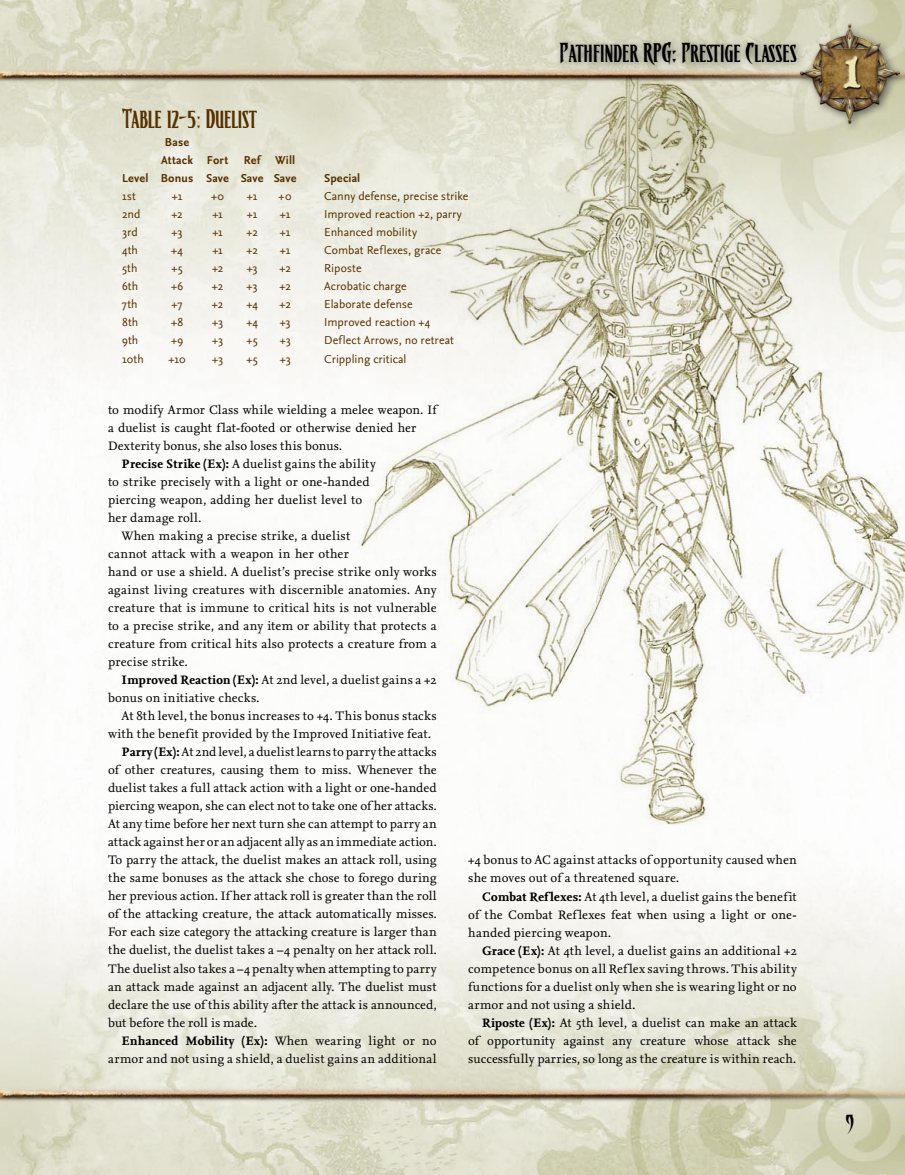
<style>
.page{position:relative;width:905px;height:1175px;background:#fff}
.page>*{position:absolute;margin:0;border:0;box-sizing:border-box;transform-origin:0 0}
.t1{font:45px "Blackmoor Plain";color:#ece5b2}
.t2{font:24px "CC Treacherous Corners";color:#000}
.t3{font:24px "CC Treacherous Corners";letter-spacing:-.01em;color:#563100}
.t4{font:24px "CC Treacherous Curves";color:#000}
.t5{font:12.75px/18px "Nexus Serif OT";letter-spacing:.015em;color:#000;text-align:justify}
.t6{font:700 12.75px "Nexus Serif OT";letter-spacing:.02em;color:#000}
.t7{font:12px "Nexus Sans OT";letter-spacing:.005em;color:#563100}
.t8{font:700 12px/18px "Nexus Sans OT";letter-spacing:.01em;color:#563100}
.s1{font-family:"CC Treacherous Curves"}
.s2{font-weight:700}
.s3{font-weight:400}
</style>
<div class="page">
<img style="left:0;top:0;width:904px;height:1174px">
<img style="left:0;top:1073px;width:904px;height:40px">
<img style="left:0;top:54px;width:794px;height:40px">
<div style="left:794px;top:18px;width:110px;height:115px;background:#000;opacity:.55"></div>
<img style="left:798px;top:23px;width:101px;height:53px">
<img style="left:355px;top:76px;width:549px;height:757px">
<div style="left:553px;top:36px;width:252px;height:38px;background:#000;opacity:.45"></div>
<div style="left:838px;top:50px;width:30px;height:47px;background:#000;opacity:.45"></div>
<div style="left:842px;top:56px;width:20px;height:33px;background:#fff;opacity:.75"></div>
<div style="left:842px;top:57px;width:20px;height:34px;background:#000;opacity:.75"></div>
<h2 class="t3" style="left:122px;top:107px;width:136px">Table 12–5: Duelist</h2>
<p class="t8" style="left:161px;top:133px;width:69px;text-indent:4px">Base<br>Attack Fort</p>
<p class="t8" style="left:122px;top:151px;width:176px;text-align:right">Ref Will<br>Level Bonus Save Save Save</p>
<p class="t8" style="left:324px;top:169px;width:38px">Special</p>
<p class="t7" style="left:122px;top:189px;width:15px">1st</p>
<p class="t7" style="left:172px;top:189px;width:12px">+1</p>
<p class="t7" style="left:211px;top:189px;width:14px">+0</p>
<p class="t7" style="left:247px;top:189px;width:12px">+1</p>
<p class="t7" style="left:279px;top:189px;width:14px">+0</p>
<p class="t7" style="left:324px;top:189px;width:146px">Canny defense, precise strike</p>
<p class="t7" style="left:122px;top:207px;width:20px">2nd</p>
<p class="t7" style="left:171px;top:207px;width:13px">+2</p>
<p class="t7" style="left:212px;top:207px;width:12px">+1</p>
<p class="t7" style="left:247px;top:207px;width:12px">+1</p>
<p class="t7" style="left:280px;top:207px;width:12px">+1</p>
<p class="t7" style="left:324px;top:207px;width:139px">Improved reaction +2, parry</p>
<p class="t7" style="left:122px;top:225px;width:17px">3rd</p>
<p class="t7" style="left:172px;top:225px;width:13px">+3</p>
<p class="t7" style="left:212px;top:225px;width:12px">+1</p>
<p class="t7" style="left:246px;top:225px;width:13px">+2</p>
<p class="t7" style="left:280px;top:225px;width:12px">+1</p>
<p class="t7" style="left:324px;top:225px;width:94px">Enhanced mobility</p>
<p class="t7" style="left:122px;top:243px;width:17px">4th</p>
<p class="t7" style="left:171px;top:243px;width:13px">+4</p>
<p class="t7" style="left:212px;top:243px;width:12px">+1</p>
<p class="t7" style="left:246px;top:243px;width:13px">+2</p>
<p class="t7" style="left:280px;top:243px;width:12px">+1</p>
<p class="t7" style="left:324px;top:243px;width:119px">Combat Reflexes, grace</p>
<p class="t7" style="left:122px;top:261px;width:17px">5th</p>
<p class="t7" style="left:172px;top:261px;width:13px">+5</p>
<p class="t7" style="left:212px;top:261px;width:13px">+2</p>
<p class="t7" style="left:247px;top:261px;width:13px">+3</p>
<p class="t7" style="left:279px;top:261px;width:13px">+2</p>
<p class="t7" style="left:324px;top:261px;width:39px">Riposte</p>
<p class="t7" style="left:122px;top:279px;width:18px">6th</p>
<p class="t7" style="left:171px;top:279px;width:14px">+6</p>
<p class="t7" style="left:212px;top:279px;width:13px">+2</p>
<p class="t7" style="left:247px;top:279px;width:13px">+3</p>
<p class="t7" style="left:279px;top:279px;width:13px">+2</p>
<p class="t7" style="left:324px;top:279px;width:84px">Acrobatic charge</p>
<p class="t7" style="left:122px;top:297px;width:17px">7th</p>
<p class="t7" style="left:171px;top:297px;width:13px">+7</p>
<p class="t7" style="left:212px;top:297px;width:13px">+2</p>
<p class="t7" style="left:246px;top:297px;width:13px">+4</p>
<p class="t7" style="left:279px;top:297px;width:13px">+2</p>
<p class="t7" style="left:324px;top:297px;width:90px">Elaborate defense</p>
<p class="t7" style="left:122px;top:315px;width:18px">8th</p>
<p class="t7" style="left:171px;top:315px;width:14px">+8</p>
<p class="t7" style="left:212px;top:315px;width:13px">+3</p>
<p class="t7" style="left:246px;top:315px;width:13px">+4</p>
<p class="t7" style="left:280px;top:315px;width:13px">+3</p>
<p class="t7" style="left:324px;top:315px;width:107px">Improved reaction +4</p>
<p class="t7" style="left:122px;top:333px;width:18px">9th</p>
<p class="t7" style="left:171px;top:333px;width:14px">+9</p>
<p class="t7" style="left:212px;top:333px;width:13px">+3</p>
<p class="t7" style="left:247px;top:333px;width:13px">+5</p>
<p class="t7" style="left:280px;top:333px;width:13px">+3</p>
<p class="t7" style="left:324px;top:333px;width:131px">Deflect Arrows, no retreat</p>
<p class="t7" style="left:122px;top:351px;width:23px">10th</p>
<p class="t7" style="left:168px;top:351px;width:19px">+10</p>
<p class="t7" style="left:212px;top:351px;width:13px">+3</p>
<p class="t7" style="left:247px;top:351px;width:13px">+5</p>
<p class="t7" style="left:280px;top:351px;width:13px">+3</p>
<p class="t7" style="left:324px;top:351px;width:84px">Crippling critical</p>
<h2 class="t2" style="left:559px;top:42px;width:239px"><span class="s1">P</span>athfinder RPG<span class="s1">: P</span>restige <span class="s1">C</span>lasses</h2>
<p class="t5" style="left:108px;top:401px;width:330px">to modify Armor Class while wielding a melee weapon. If</p>
<p class="t5" style="left:108px;top:419px;width:310px">a duelist is caught flat-footed or otherwise denied her</p>
<p class="t5" style="left:108px;top:437px;width:235px">Dexterity bonus, she also loses this bonus.</p>
<p class="t5" style="left:122px;top:455px;width:256px"><span class="s2">Precise Strike (Ex):</span> A duelist gains the ability</p>
<p class="t5" style="left:108px;top:473px;width:263px">to strike precisely with a light or one-handed</p>
<p class="t5" style="left:108px;top:491px;width:256px">piercing weapon, adding her duelist level to</p>
<p class="t5" style="left:108px;top:509px;width:95px">her damage roll.</p>
<p class="t5" style="left:122px;top:527px;width:230px">When making a precise strike, a duelist</p>
<p class="t5" style="left:108px;top:545px;width:242px">cannot attack with a weapon in her other</p>
<p class="t5" style="left:108px;top:563px;width:330px">hand or use a shield. A duelist’s precise strike only works</p>
<p class="t5" style="left:108px;top:581px;width:330px">against living creatures with discernible anatomies. Any</p>
<p class="t5" style="left:108px;top:599px;width:330px">creature that is immune to critical hits is not vulnerable</p>
<p class="t5" style="left:108px;top:617px;width:330px">to a precise strike, and any item or ability that protects a</p>
<p class="t5" style="left:108px;top:635px;width:330px">creature from critical hits also protects a creature from a</p>
<p class="t5" style="left:108px;top:653px;width:81px">precise strike.</p>
<p class="t5" style="left:122px;top:671px;width:316px"><span class="s2">Improved Reaction (Ex):</span> At 2nd level, a duelist gains a +2</p>
<p class="t5" style="left:108px;top:689px;width:153px">bonus on initiative checks.</p>
<p class="t5" style="left:122px;top:707px;width:316px">At 8th level, the bonus increases to +4. This bonus stacks</p>
<p class="t5" style="left:108px;top:725px;width:324px">with the benefit provided by the Improved Initiative feat.</p>
<p class="t5" style="left:122px;top:743px;width:316px"><span class="s2">Parry (Ex):</span> At 2nd level, a duelist learns to parry the attacks</p>
<p class="t5" style="left:108px;top:761px;width:330px">of other creatures, causing them to miss. Whenever the</p>
<p class="t5" style="left:108px;top:779px;width:330px">duelist takes a full attack action with a light or one-handed</p>
<p class="t5" style="left:108px;top:797px;width:330px">piercing weapon, she can elect not to take one of her attacks.</p>
<p class="t5" style="left:108px;top:815px;width:330px">At any time before her next turn she can attempt to parry an</p>
<p class="t5" style="left:108px;top:833px;width:330px">attack against her or an adjacent ally as an immediate action.</p>
<p class="t5" style="left:108px;top:851px;width:330px">To parry the attack, the duelist makes an attack roll, using</p>
<p class="t5" style="left:108px;top:869px;width:330px">the same bonuses as the attack she chose to forego during</p>
<p class="t5" style="left:108px;top:887px;width:330px">her previous action. If her attack roll is greater than the roll</p>
<p class="t5" style="left:108px;top:905px;width:330px">of the attacking creature, the attack automatically misses.</p>
<p class="t5" style="left:108px;top:923px;width:330px">For each size category the attacking creature is larger than</p>
<p class="t5" style="left:108px;top:941px;width:330px">the duelist, the duelist takes a –4 penalty on her attack roll.</p>
<p class="t5" style="left:108px;top:959px;width:330px">The duelist also takes a –4 penalty when attempting to parry</p>
<p class="t5" style="left:108px;top:977px;width:330px">an attack made against an adjacent ally. The duelist must</p>
<p class="t5" style="left:108px;top:995px;width:330px">declare the use of this ability after the attack is announced,</p>
<p class="t5" style="left:108px;top:1013px;width:150px">but before the roll is made.</p>
<p class="t6" style="left:122px;top:1032px;width:316px">Enhanced Mobility (Ex): <span class="s3">When wearing light or no</span></p>
<p class="t5" style="left:108px;top:1049px;width:330px">armor and not using a shield, a duelist gains an additional</p>
<p class="t5" style="left:468px;top:851px;width:330px">+4 bonus to AC against attacks of opportunity caused when she moves out of a threatened square.</p>
<p class="t5" style="left:468px;top:887px;width:330px;text-indent:14px"><span class="s2">Combat Ref lexes:</span> At 4th level, a duelist gains the benefit of the Combat Ref lexes feat when using a light or one&shy;handed piercing weapon.</p>
<p class="t5" style="left:468px;top:941px;width:330px;text-indent:14px"><span class="s2">Grace (Ex):</span> At 4th level, a duelist gains an additional +2 competence bonus on all Ref lex saving throws. This ability functions for a duelist only when she is wearing light or no armor and not using a shield.</p>
<p class="t5" style="left:468px;top:1013px;width:330px;text-indent:14px"><span class="s2">Riposte (Ex):</span> At 5th level, a duelist can make an attack of opportunity against any creature whose attack she successfully parries, so long as the creature is within reach.</p>
<h1 class="t1" style="left:843px;top:45px;width:18px">1</h1>
<h2 class="t4" style="left:846px;top:1109px;width:9px">9</h2>
</div>
